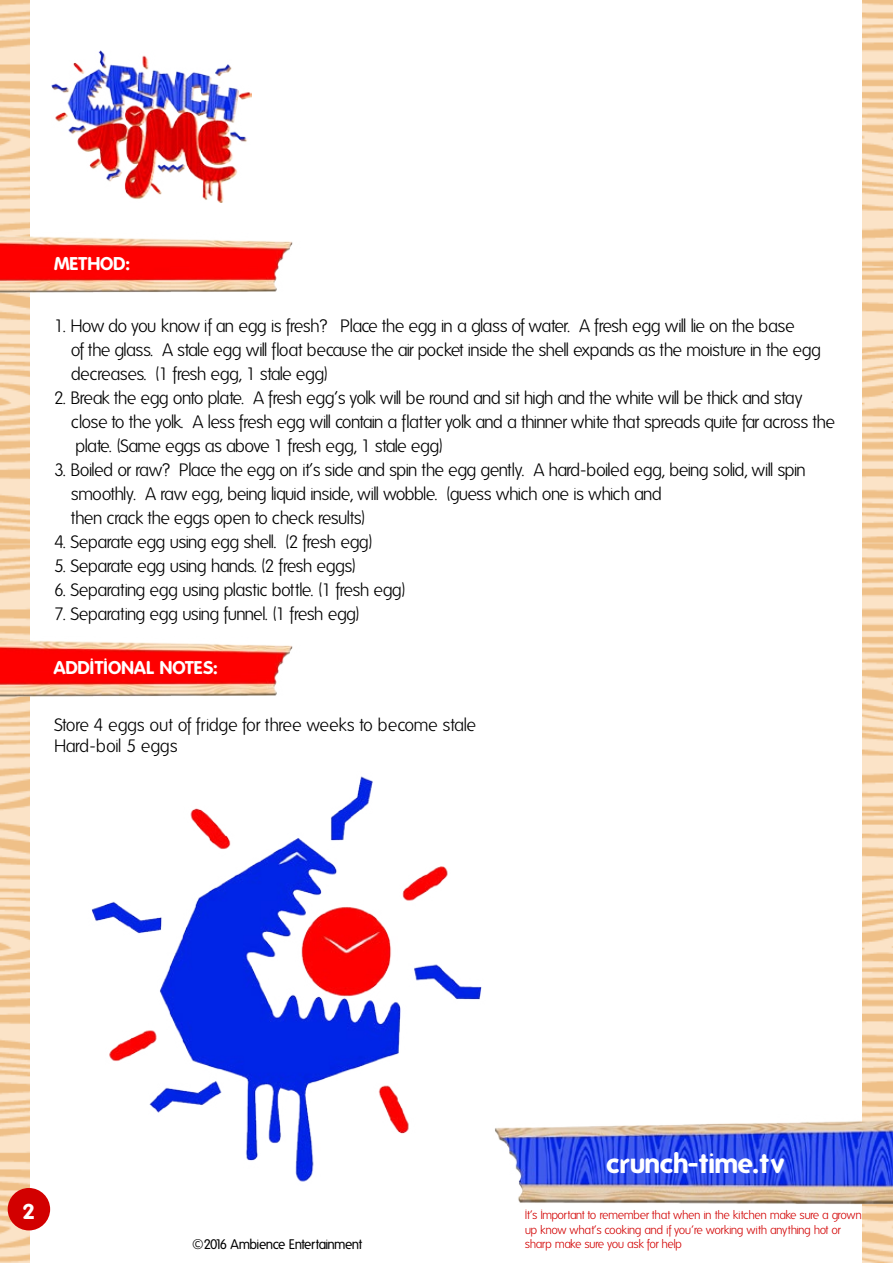
<style>
.page{position:relative;width:893px;height:1263px;background:#fff}
.page>*{position:absolute;margin:0;border:0;box-sizing:border-box;transform-origin:0 0}
.t1{font:700 27px "Folks";color:#fff}
.t2{font:700 21px "Folks";color:#fff}
.t3{font:300 18px/24px "Folks";letter-spacing:-.05em;color:#000}
.t4{font:700 18px "Folks";color:#fff}
.t5{font:13.5px "Folks";letter-spacing:-.045em;color:#000}
.t6{font:300 12px/14.4px "Folks";letter-spacing:-.045em;color:#d20000}
</style>
<div class="page">
<img style="left:0;top:1px;width:29px;height:1262px">
<img style="left:52px;top:51px;width:199px;height:152px">
<div style="left:8px;top:1188px;width:42px;height:42px;background:#d20000;border-radius:50%"></div>
<img style="left:520px;top:1115px;width:373px;height:89px">
<img style="left:0;top:232px;width:293px;height:60px">
<img style="left:91px;top:776px;width:429px;height:427px">
<img style="left:0;top:636px;width:293px;height:60px">
<p class="t4" style="left:54px;top:253px;width:77px">METHOD:</p>
<p class="t3" style="left:71px;top:314px;width:752px;text-indent:-17px">1. How do you know if an egg is fresh? Place the egg in a glass of water. A fresh egg will lie on the base<br>of the glass. A stale egg will float because the air pocket inside the shell expands as the moisture in the egg decreases. (1 fresh egg, 1 stale egg)</p>
<p class="t3" style="left:71px;top:386px;width:766px;text-indent:-17px">2. Break the egg onto plate. A fresh egg’s yolk will be round and sit high and the white will be thick and stay close to the yolk. A less fresh egg will contain a flatter yolk and a thinner white that spreads quite far across the plate. (Same eggs as above 1 fresh egg, 1 stale egg)</p>
<p class="t3" style="left:71px;top:458px;width:736px;text-indent:-17px">3. Boiled or raw? Place the egg on it’s side and spin the egg gently. A hard-boiled egg, being solid, will spin smoothly. A raw egg, being liquid inside, will wobble. (guess which one is which and<br>then crack the eggs open to check results)</p>
<p class="t3" style="left:54px;top:530px;width:320px">4. Separate egg using egg shell. (2 fresh egg)</p>
<p class="t3" style="left:54px;top:554px;width:303px">5. Separate egg using hands. (2 fresh eggs)</p>
<p class="t3" style="left:54px;top:578px;width:353px">6. Separating egg using plastic bottle. (1 fresh egg)</p>
<p class="t3" style="left:54px;top:602px;width:307px">7. Separating egg using funnel. (1 fresh egg)</p>
<p class="t4" style="left:54px;top:657px;width:165px">ADDITIONAL NOTES:</p>
<p class="t3" style="left:54px;top:713px;width:424px">Store 4 eggs out of fridge for three weeks to become stale</p>
<p class="t3" style="left:54px;top:734px;width:125px">Hard-boil 5 eggs</p>
<p class="t2" style="left:23px;top:1199px;width:14px">2</p>
<h1 class="t1" style="left:607px;top:1147px;width:179px">crunch-time.tv</h1>
<p class="t6" style="left:525px;top:1208px;width:339px">It’s Important to remember that when in the kitchen make sure a grown up know what’s cooking and if you’re working with anything hot or</p>
<p class="t5" style="left:192px;top:1237px;width:171px">©2016 Ambience Entertainment</p>
<p class="t6" style="left:525px;top:1237px;width:159px">sharp make sure you ask for help</p>
</div>
